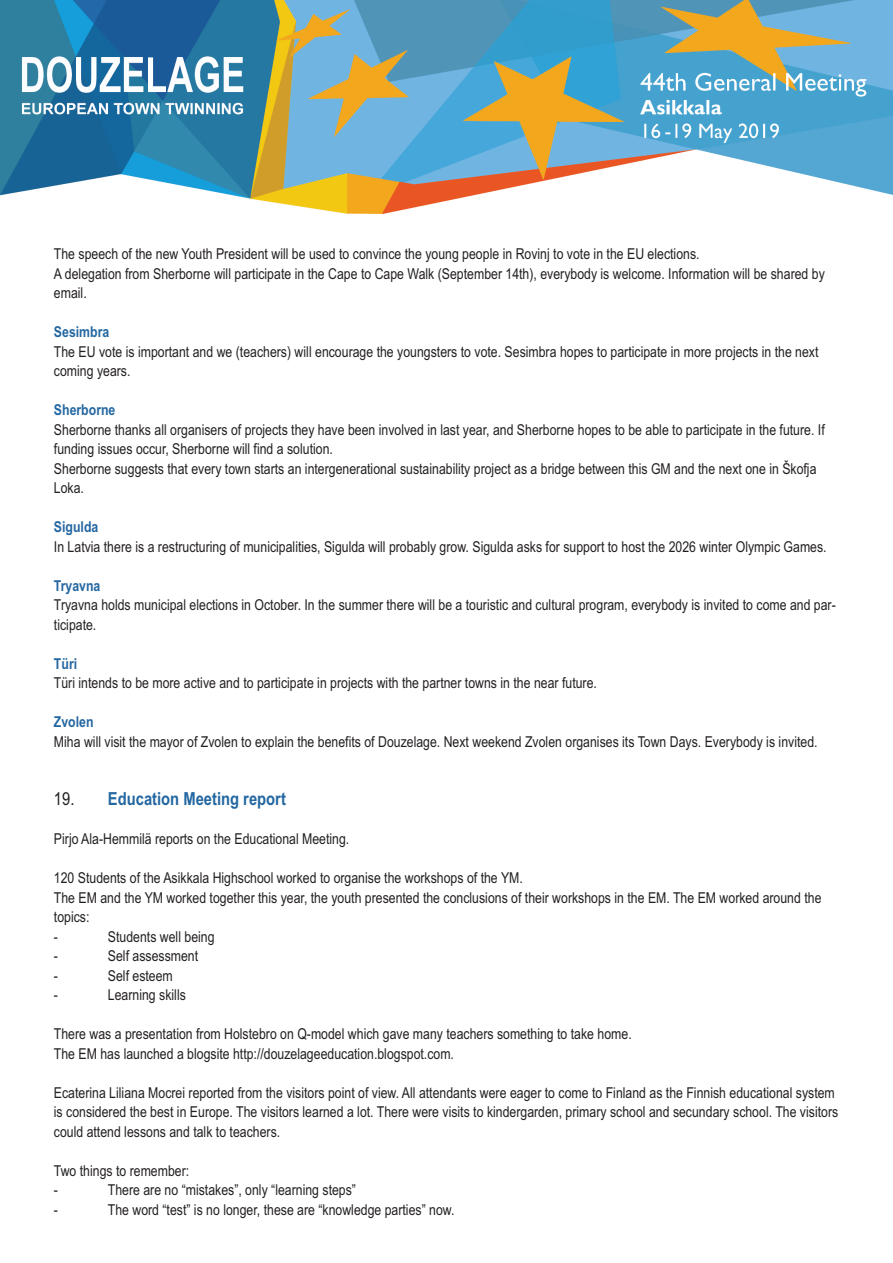
<style>
.page{position:relative;width:893px;height:1263px;background:#fff}
.page>*{position:absolute;margin:0;border:0;box-sizing:border-box;transform-origin:0 0}
.t1{font:700 18px "Arial Narrow";color:#2467a1}
.t2{font:15px/19.5px "Arial Narrow";color:#231f20}
.t3{font:700 15px "Arial Narrow";color:#2467a1}
.s1{font-weight:400;color:#231f20}
</style>
<div class="page">
<img style="left:0;top:0;width:893px;height:214px">
<p class="t2" style="left:54px;top:244px;width:772px">The speech of the new Youth President will be used to convince the young people in Rovinj to vote in the EU elections.<br>A delegation from Sherborne will participate in the Cape to Cape Walk (September 14th), everybody is welcome. Information will be shared by email.</p>
<p class="t3" style="left:54px;top:323px;width:57px">Sesimbra</p>
<p class="t2" style="left:54px;top:342px;width:766px">The EU vote is important and we (teachers) will encourage the youngsters to vote. Sesimbra hopes to participate in more projects in the next coming years.</p>
<p class="t3" style="left:54px;top:401px;width:63px">Sherborne</p>
<p class="t2" style="left:54px;top:420px;width:772px">Sherborne thanks all organisers of projects they have been involved in last year, and Sherborne hopes to be able to participate in the future. If funding issues occur, Sherborne will find a solution.<br>Sherborne suggests that every town starts an intergenerational sustainability project as a bridge between this GM and the next one in Škofja Loka.</p>
<p class="t3" style="left:54px;top:518px;width:46px">Sigulda</p>
<p class="t2" style="left:54px;top:537px;width:774px">In Latvia there is a restructuring of municipalities, Sigulda will probably grow. Sigulda asks for support to host the 2026 winter Olympic Games.</p>
<p class="t3" style="left:54px;top:577px;width:48px">Tryavna</p>
<p class="t2" style="left:54px;top:595px;width:783px">Tryavna holds municipal elections in October. In the summer there will be a touristic and cultural program, everybody is invited to come and par&shy;ticipate.</p>
<p class="t3" style="left:54px;top:655px;width:25px">Türi</p>
<p class="t2" style="left:54px;top:673px;width:544px">Türi intends to be more active and to participate in projects with the partner towns in the near future.</p>
<p class="t3" style="left:54px;top:713px;width:41px">Zvolen</p>
<p class="t2" style="left:54px;top:732px;width:765px">Miha will visit the mayor of Zvolen to explain the benefits of Douzelage. Next weekend Zvolen organises its Town Days. Everybody is invited.</p>
<p class="t1" style="left:54px;top:789px;width:233px"><span class="s1">19.</span> Education Meeting report</p>
<p class="t2" style="left:54px;top:829px;width:297px">Pirjo Ala-Hemmilä reports on the Educational Meeting.</p>
<p class="t2" style="left:54px;top:868px;width:769px">120 Students of the Asikkala Highschool worked to organise the workshops of the YM.<br>The EM and the YM worked together this year, the youth presented the conclusions of their workshops in the EM. The EM worked around the topics:<br>-</p>
<p class="t2" style="left:108px;top:927px;width:108px">Students well being</p>
<p class="t2" style="left:54px;top:946px;width:6px">-</p>
<p class="t2" style="left:108px;top:946px;width:92px">Self assessment</p>
<p class="t2" style="left:54px;top:966px;width:6px">-</p>
<p class="t2" style="left:108px;top:966px;width:66px">Self esteem</p>
<p class="t2" style="left:54px;top:985px;width:6px">-</p>
<p class="t2" style="left:108px;top:985px;width:79px">Learning skills</p>
<p class="t2" style="left:54px;top:1024px;width:579px">There was a presentation from Holstebro on Q-model which gave many teachers something to take home.<br>The EM has launched a blogsite http://douzelageeducation.blogspot.com.</p>
<p class="t2" style="left:54px;top:1083px;width:786px">Ecaterina Liliana Mocrei reported from the visitors point of view. All attendants were eager to come to Finland as the Finnish educational system is considered the best in Europe. The visitors learned a lot. There were visits to kindergarden, primary school and secundary school. The visitors could attend lessons and talk to teachers.</p>
<p class="t2" style="left:54px;top:1161px;width:137px">Two things to remember: -</p>
<p class="t2" style="left:108px;top:1180px;width:250px">There are no “mistakes”, only “learning steps”</p>
<p class="t2" style="left:54px;top:1200px;width:6px">-</p>
<p class="t2" style="left:108px;top:1200px;width:348px">The word “test” is no longer, these are “knowledge parties” now.</p>
</div>
